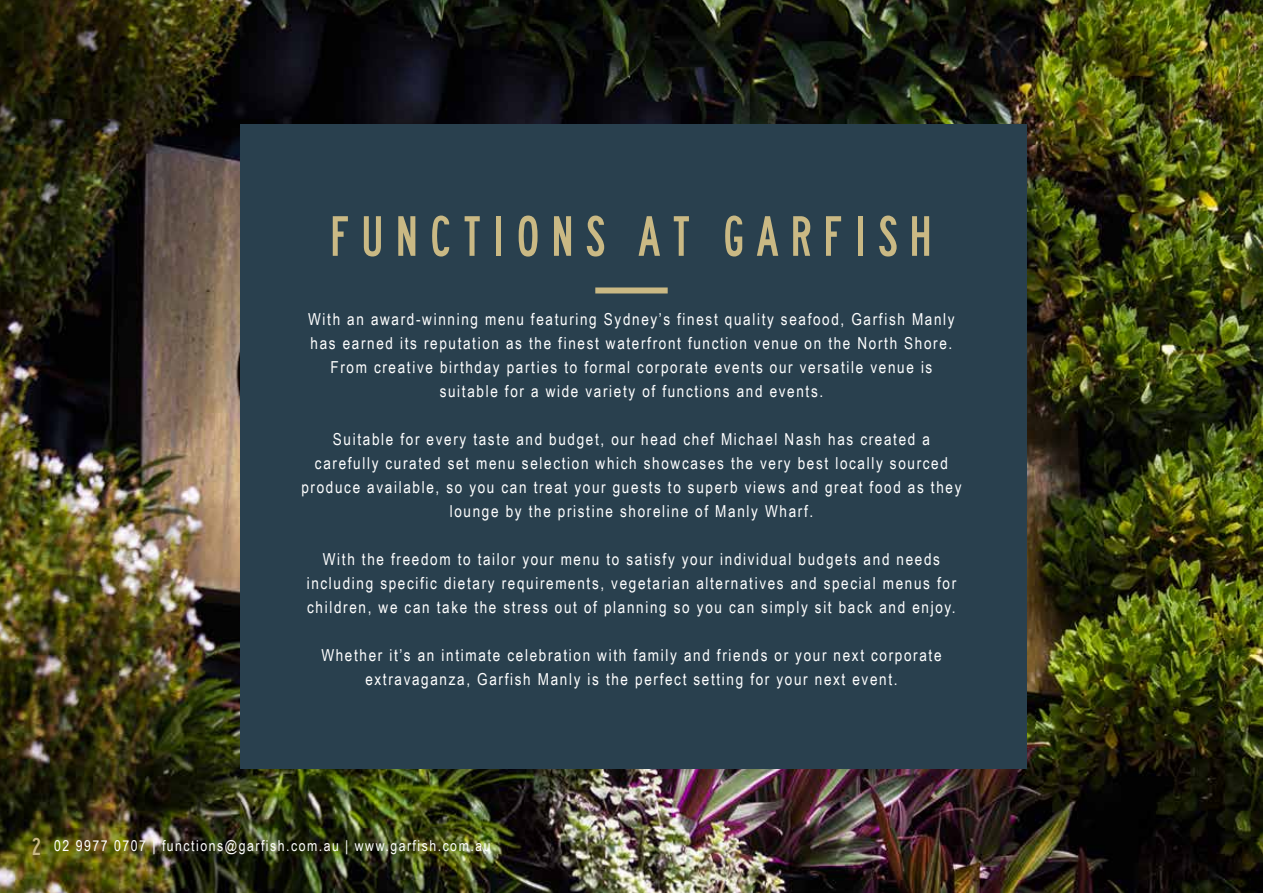
<style>
.page{position:relative;width:1263px;height:893px;background:#fff}
.page>*{position:absolute;margin:0;border:0;box-sizing:border-box;transform-origin:0 0}
.t1{font:52.5px "lanea";letter-spacing:.2em;color:#cab984}
.t2{font:16.5px/24px "Arial Narrow";letter-spacing:.1em;color:#fff;text-align:center}
.t3{font:15px "Arial Narrow";letter-spacing:.1em;color:#fff}
.s1{font-family:"lanea";font-size:22.5px;color:#cab984}
</style>
<div class="page">
<img style="left:0;top:0;width:1263px;height:893px">
<div style="left:240px;top:124px;width:787px;height:645px;background:#29404e"></div>
<div style="left:595px;top:287px;width:73px;height:6px;background:#cab984"></div>
<h1 class="t1" style="left:331px;top:205px;width:603px">FUNCTIONS AT GARFISH</h1>
<p class="t2" style="left:308px;top:307px;width:648px">With an award-winning menu featuring Sydney’s finest quality seafood, Garfish Manly has earned its reputation as the finest waterfront function venue on the North Shore.<br>From creative birthday parties to formal corporate events our versatile venue is suitable for a wide variety of functions and events.</p>
<p class="t2" style="left:301px;top:427px;width:661px">Suitable for every taste and budget, our head chef Michael Nash has created a carefully curated set menu selection which showcases the very best locally sourced produce available, so you can treat your guests to superb views and great food as they lounge by the pristine shoreline of Manly Wharf.</p>
<p class="t2" style="left:307px;top:547px;width:651px">With the freedom to tailor your menu to satisfy your individual budgets and needs including specific dietary requirements, vegetarian alternatives and special menus for children, we can take the stress out of planning so you can simply sit back and enjoy.</p>
<p class="t2" style="left:321px;top:643px;width:622px">Whether it’s an intimate celebration with family and friends or your next corporate extravaganza, Garfish Manly is the perfect setting for your next event.</p>
<p class="t3" style="left:32px;top:835px;width:460px"><span class="s1">2</span> 02 9977 0707 | functions@garfish.com.au | www.garfish.com.au</p>
</div>
